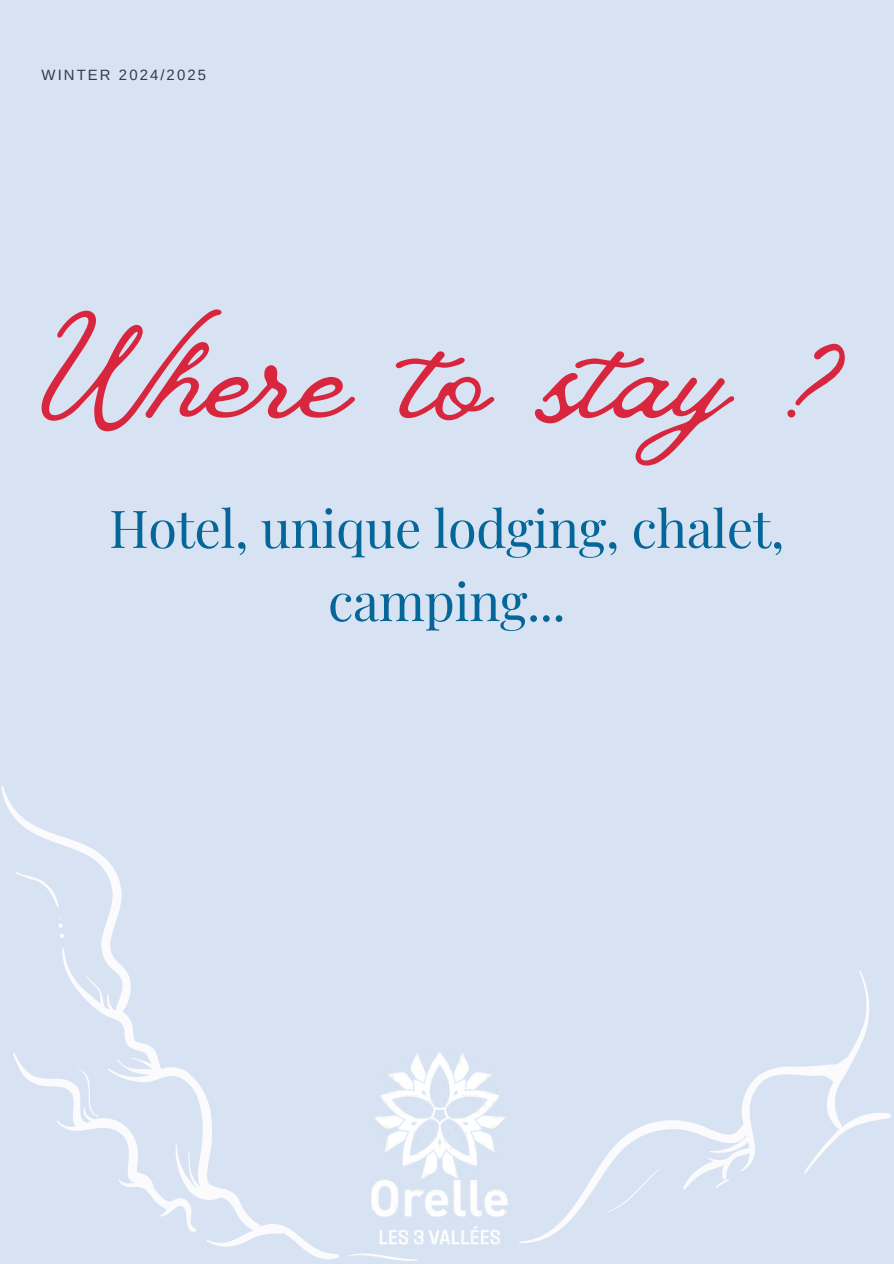
<style>
.page{position:relative;width:894px;height:1264px;background:#fff}
.page>*{position:absolute;margin:0;border:0;box-sizing:border-box;transform-origin:0 0}
.t1{font:154.5px "Vintage Goods";color:#d7263d}
.t2{font:52.2px/73.2px "Playfair Display";letter-spacing:-.01em;color:#056799;text-align:center}
.t3{font:14.85px "Arimo";letter-spacing:.14em;color:#333c45}
</style>
<div class="page">
<div style="left:0;top:0;width:893px;height:1263px;background:#d7e3f2"></div>
<svg style="left:1px;top:786px;width:338px;height:474px"></svg>
<svg style="left:348px;top:1254px;width:69px;height:7px"></svg>
<svg style="left:521px;top:971px;width:370px;height:272px"></svg>
<svg style="left:15px;top:871px;width:44px;height:37px"></svg>
<svg style="left:58px;top:917px;width:7px;height:21px"></svg>
<svg style="left:12px;top:1052px;width:185px;height:182px"></svg>
<svg style="left:608px;top:1168px;width:51px;height:43px"></svg>
<svg style="left:715px;top:1178px;width:13px;height:10px"></svg>
<img style="left:359px;top:1052px;width:162px;height:202px">
<p class="t3" style="left:42px;top:66px;width:166px">WINTER 2024/2025</p>
<h1 class="t1" style="left:42px;top:282px;width:802px">Where to stay ?</h1>
<p class="t2" style="left:109px;top:489px;width:676px">Hotel, unique lodging, chalet, camping...</p>
</div>
